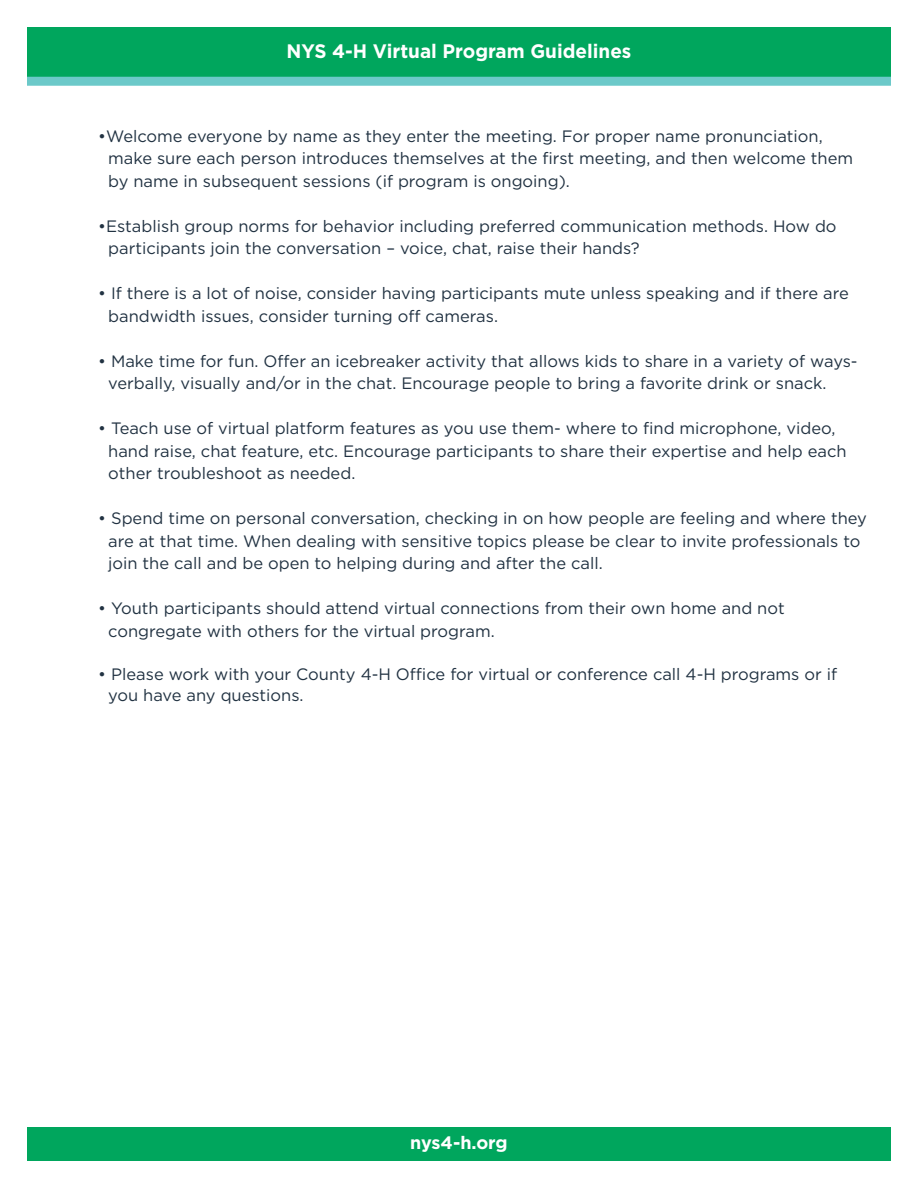
<style>
.page{position:relative;width:918px;height:1188px;background:#fff}
.page>*{position:absolute;margin:0;border:0;box-sizing:border-box;transform-origin:0 0}
.t1{font:700 19.5px "Gotham";color:#fff}
.t2{font:700 18px "Gotham";letter-spacing:-.01em;color:#fff}
.t3{font:16.5px "Gotham";color:#213242}
</style>
<div class="page">
<div style="left:27px;top:27px;width:864px;height:50px;background:#00a65d"></div>
<div style="left:27px;top:77px;width:864px;height:9px;background:#6cc9c9"></div>
<div style="left:27px;top:1128px;width:864px;height:33px;background:#00a65d"></div>
<p class="t1" style="left:287px;top:39px;width:346px">NYS 4-H Virtual Program Guidelines</p>
<p class="t3" style="left:98px;top:125px;width:726px">•Welcome everyone by name as they enter the meeting. For proper name pronunciation,</p>
<p class="t3" style="left:108px;top:148px;width:746px">make sure each person introduces themselves at the first meeting, and then welcome them</p>
<p class="t3" style="left:108px;top:170px;width:463px">by name in subsequent sessions (if program is ongoing).</p>
<p class="t3" style="left:98px;top:215px;width:740px">•Establish group norms for behavior including preferred communication methods. How do</p>
<p class="t3" style="left:108px;top:238px;width:533px">participants join the conversation – voice, chat, raise their hands?</p>
<p class="t3" style="left:98px;top:283px;width:752px">• If there is a lot of noise, consider having participants mute unless speaking and if there are</p>
<p class="t3" style="left:108px;top:305px;width:391px">bandwidth issues, consider turning off cameras.</p>
<p class="t3" style="left:98px;top:350px;width:761px">• Make time for fun. Offer an icebreaker activity that allows kids to share in a variety of ways-</p>
<p class="t3" style="left:108px;top:373px;width:720px">verbally, visually and/or in the chat. Encourage people to bring a favorite drink or snack.</p>
<p class="t3" style="left:98px;top:418px;width:739px">• Teach use of virtual platform features as you use them- where to find microphone, video,</p>
<p class="t3" style="left:108px;top:440px;width:740px">hand raise, chat feature, etc. Encourage participants to share their expertise and help each</p>
<p class="t3" style="left:108px;top:463px;width:249px">other troubleshoot as needed.</p>
<p class="t3" style="left:98px;top:508px;width:770px">• Spend time on personal conversation, checking in on how people are feeling and where they</p>
<p class="t3" style="left:108px;top:530px;width:754px">are at that time. When dealing with sensitive topics please be clear to invite professionals to</p>
<p class="t3" style="left:108px;top:553px;width:496px">join the call and be open to helping during and after the call.</p>
<p class="t3" style="left:98px;top:598px;width:688px">• Youth participants should attend virtual connections from their own home and not</p>
<p class="t3" style="left:108px;top:620px;width:388px">congregate with others for the virtual program.</p>
<p class="t3" style="left:98px;top:664px;width:740px">• Please work with your County 4-H Office for virtual or conference call 4-H programs or if</p>
<p class="t3" style="left:108px;top:685px;width:197px">you have any questions.</p>
<p class="t2" style="left:410px;top:1131px;width:99px">nys4-h.org</p>
</div>
